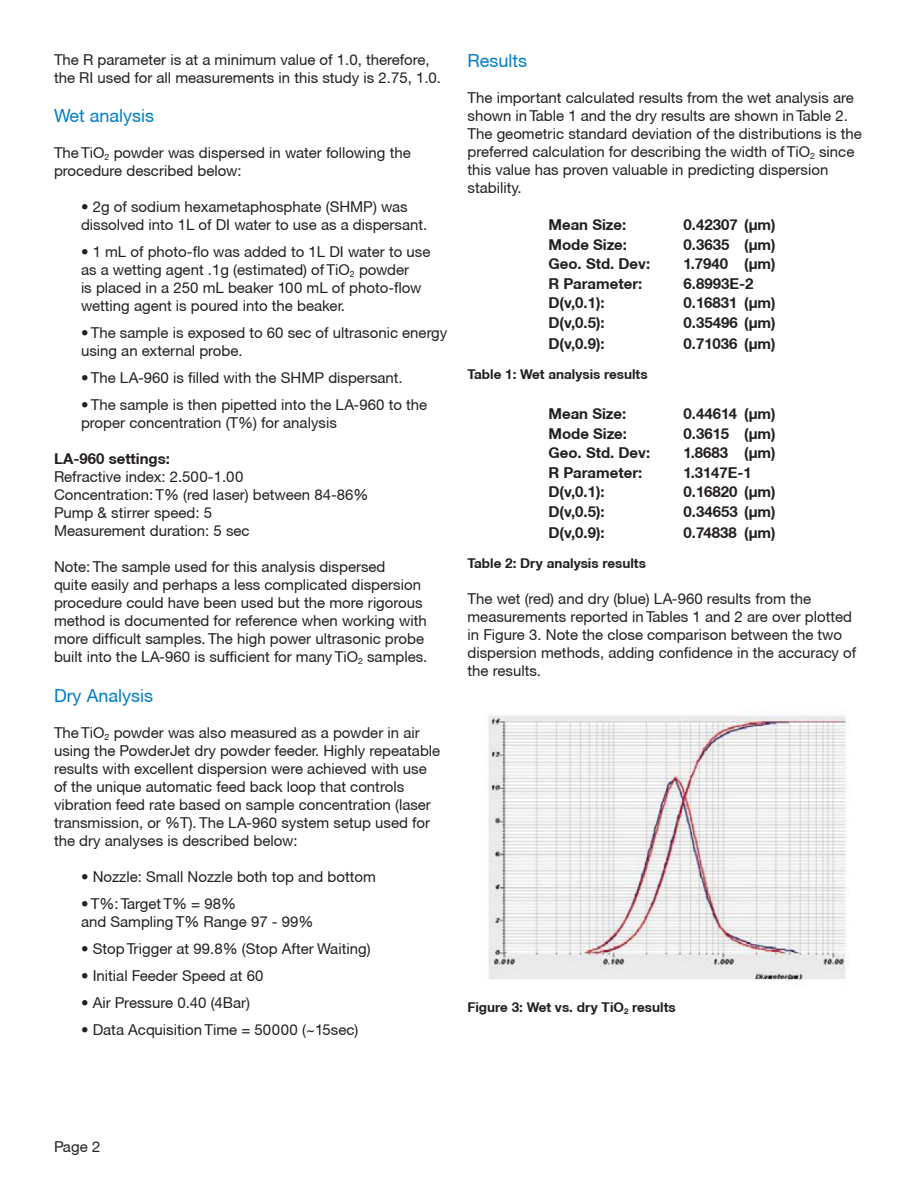
<style>
.page{position:relative;width:918px;height:1188px;background:#fff}
.page>*{position:absolute;margin:0;border:0;box-sizing:border-box;transform-origin:0 0}
.t1{font:18px "Helvetica Neue CE";color:#007dc3}
.t2{font:15px/18px "Helvetica Neue CE";color:#231f20}
.t3{font:700 15px "Helvetica Neue CE";color:#231f20}
.t4{font:700 13.5px "Helvetica Neue CE";color:#231f20}
</style>
<div class="page">
<img style="left:488px;top:711px;width:359px;height:270px">
<p class="t2" style="left:54px;top:51px;width:389px">The R parameter is at a minimum value of 1.0, therefore, the RI used for all measurements in this study is 2.75, 1.0.</p>
<p class="t1" style="left:54px;top:105px;width:102px">Wet analysis</p>
<p class="t2" style="left:54px;top:144px;width:358px">The TiO<sub>2</sub> powder was dispersed in water following the procedure described below:</p>
<p class="t2" style="left:81px;top:198px;width:348px">• 2g of sodium hexametaphosphate (SHMP) was dissolved into 1L of DI water to use as a dispersant.</p>
<p class="t2" style="left:81px;top:243px;width:351px">• 1 mL of photo-flo was added to 1L DI water to use as a wetting agent .1g (estimated) of TiO<sub>2</sub> powder<br>is placed in a 250 mL beaker 100 mL of photo-flow wetting agent is poured into the beaker.</p>
<p class="t2" style="left:81px;top:324px;width:368px">• The sample is exposed to 60 sec of ultrasonic energy using an external probe.</p>
<p class="t2" style="left:81px;top:369px;width:323px">• The LA-960 is filled with the SHMP dispersant.</p>
<p class="t2" style="left:81px;top:396px;width:348px">• The sample is then pipetted into the LA-960 to the proper concentration (T%) for analysis</p>
<p class="t3" style="left:54px;top:450px;width:117px">LA-960 settings:</p>
<p class="t2" style="left:54px;top:468px;width:191px">Refractive index: 2.500-1.00</p>
<p class="t2" style="left:54px;top:486px;width:316px">Concentration: T% (red laser) between 84-86%</p>
<p class="t2" style="left:54px;top:504px;width:160px">Pump &amp; stirrer speed: 5</p>
<p class="t2" style="left:54px;top:522px;width:197px">Measurement duration: 5 sec</p>
<p class="t2" style="left:54px;top:558px;width:375px">Note: The sample used for this analysis dispersed<br>quite easily and perhaps a less complicated dispersion procedure could have been used but the more rigorous method is documented for reference when working with more difficult samples. The high power ultrasonic probe built into the LA-960 is sufficient for many TiO<sub>2</sub> samples.</p>
<p class="t1" style="left:54px;top:685px;width:100px">Dry Analysis</p>
<p class="t2" style="left:54px;top:724px;width:388px">The TiO<sub>2</sub> powder was also measured as a powder in air using the PowderJet dry powder feeder. Highly repeatable results with excellent dispersion were achieved with use of the unique automatic feed back loop that controls vibration feed rate based on sample concentration (laser transmission, or %T). The LA-960 system setup used for the dry analyses is described below:</p>
<p class="t2" style="left:81px;top:868px;width:296px">• Nozzle: Small Nozzle both top and bottom</p>
<p class="t2" style="left:81px;top:895px;width:157px">• T%: Target T% = 98%</p>
<p class="t2" style="left:81px;top:913px;width:234px">and Sampling T% Range 97 - 99%</p>
<p class="t2" style="left:81px;top:940px;width:291px">• Stop Trigger at 99.8% (Stop After Waiting)</p>
<p class="t2" style="left:81px;top:967px;width:184px">• Initial Feeder Speed at 60</p>
<p class="t2" style="left:81px;top:994px;width:171px">• Air Pressure 0.40 (4Bar)</p>
<p class="t2" style="left:81px;top:1021px;width:279px">• Data Acquisition Time = 50000 (~15sec)</p>
<p class="t1" style="left:468px;top:50px;width:61px">Results</p>
<p class="t2" style="left:468px;top:89px;width:396px">The important calculated results from the wet analysis are shown in Table 1 and the dry results are shown in Table 2.<br>The geometric standard deviation of the distributions is the preferred calculation for describing the width of TiO<sub>2</sub> since this value has proven valuable in predicting dispersion stability.</p>
<p class="t3" style="left:549px;top:216px;width:79px">Mean Size:</p>
<p class="t3" style="left:684px;top:216px;width:94px">0.42307 (µm)</p>
<p class="t3" style="left:549px;top:235px;width:80px">Mode Size:</p>
<p class="t3" style="left:684px;top:235px;width:94px">0.3635 (µm)</p>
<p class="t3" style="left:549px;top:255px;width:103px">Geo. Std. Dev:</p>
<p class="t3" style="left:684px;top:255px;width:94px">1.7940 (µm)</p>
<p class="t3" style="left:549px;top:274px;width:95px">R Parameter:</p>
<p class="t3" style="left:684px;top:274px;width:72px">6.8993E-2</p>
<p class="t3" style="left:549px;top:294px;width:58px">D(v,0.1):</p>
<p class="t3" style="left:684px;top:294px;width:94px">0.16831 (µm)</p>
<p class="t3" style="left:549px;top:313px;width:58px">D(v,0.5):</p>
<p class="t3" style="left:684px;top:313px;width:94px">0.35496 (µm)</p>
<p class="t3" style="left:549px;top:334px;width:58px">D(v,0.9):</p>
<p class="t3" style="left:684px;top:334px;width:94px">0.71036 (µm)</p>
<p class="t4" style="left:468px;top:366px;width:182px">Table 1: Wet analysis results</p>
<p class="t3" style="left:549px;top:405px;width:79px">Mean Size:</p>
<p class="t3" style="left:684px;top:405px;width:94px">0.44614 (µm)</p>
<p class="t3" style="left:549px;top:424px;width:80px">Mode Size:</p>
<p class="t3" style="left:684px;top:424px;width:94px">0.3615 (µm)</p>
<p class="t3" style="left:549px;top:444px;width:103px">Geo. Std. Dev:</p>
<p class="t3" style="left:684px;top:444px;width:94px">1.8683 (µm)</p>
<p class="t3" style="left:549px;top:463px;width:95px">R Parameter:</p>
<p class="t3" style="left:684px;top:463px;width:70px">1.3147E-1</p>
<p class="t3" style="left:549px;top:483px;width:58px">D(v,0.1):</p>
<p class="t3" style="left:684px;top:483px;width:94px">0.16820 (µm)</p>
<p class="t3" style="left:549px;top:502px;width:58px">D(v,0.5):</p>
<p class="t3" style="left:684px;top:502px;width:94px">0.34653 (µm)</p>
<p class="t3" style="left:549px;top:523px;width:58px">D(v,0.9):</p>
<p class="t3" style="left:684px;top:523px;width:94px">0.74838 (µm)</p>
<p class="t4" style="left:468px;top:555px;width:180px">Table 2: Dry analysis results</p>
<p class="t2" style="left:468px;top:590px;width:390px">The wet (red) and dry (blue) LA-960 results from the measurements reported in Tables 1 and 2 are over plotted in Figure 3. Note the close comparison between the two dispersion methods, adding confidence in the accuracy of the results.</p>
<p class="t4" style="left:468px;top:999px;width:210px">Figure 3: Wet vs. dry TiO<sub>2</sub> results</p>
<p class="t2" style="left:54px;top:1138px;width:48px">Page 2</p>
</div>
